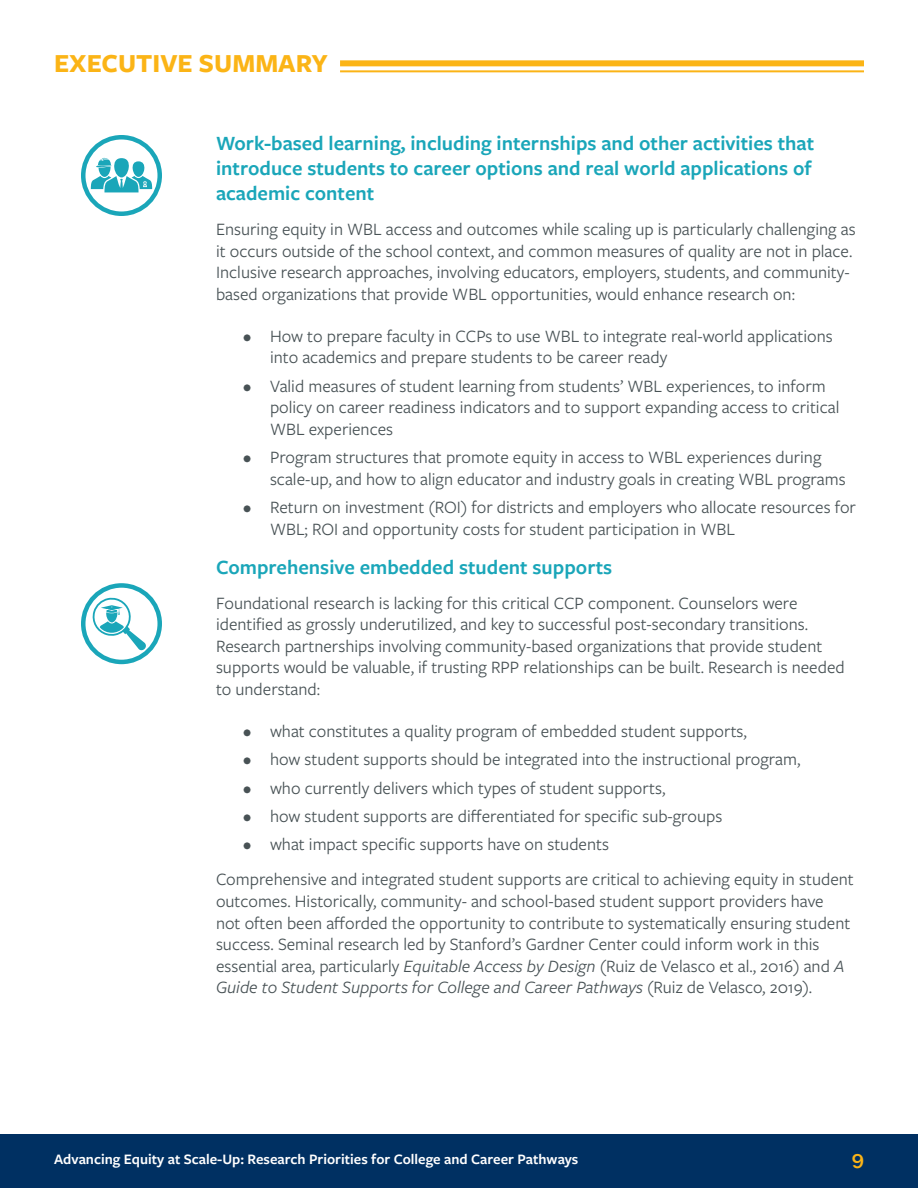
<style>
.page{position:relative;width:918px;height:1188px;background:#fff}
.page>*{position:absolute;margin:0;border:0;box-sizing:border-box;transform-origin:0 0}
.Header_Title_Yellow{font:700 27px "Freight Sans Pro";color:#fbb416}
.Emphasis_Blue{font:600 21px/25.2px "Freight Sans Pro";color:#1aa6b9;text-align:justify}
.t1{font:500 21px "Franklin Gothic";color:#fbb416}
.t2{font:18px/21.6px "Freight Sans Pro";color:#485255}
.t3{font:600 15px "Freight Sans Pro";color:#fff}
.s1{font-style:italic}
</style>
<div class="page">
<div style="left:340px;top:60px;width:524px;height:6px;background:#fbb416"></div>
<hr style="left:340px;top:70px;width:524px;height:2px;background:#fbb416">
<div style="left:0;top:1134px;width:918px;height:54px;background:#003062"></div>
<div style="left:81px;top:135px;width:81px;height:81px;border:4px solid #1aa6b9;border-radius:50%"></div>
<svg style="left:91px;top:138px;width:61px;height:54px"></svg>
<div style="left:81px;top:583px;width:81px;height:81px;border:4px solid #1aa6b9;border-radius:50%"></div>
<svg style="left:91px;top:598px;width:55px;height:52px"></svg>
<p class="Header_Title_Yellow" style="left:54px;top:45px;width:275px">EXECUTIVE SUMMARY</p>
<p class="Emphasis_Blue" style="left:216px;top:129px;width:600px">Work-based learning, including internships and other activities that introduce students to career options and real world applications of academic content</p>
<p class="t2" style="left:216px;top:218px;width:641px">Ensuring equity in WBL access and outcomes while scaling up is particularly challenging as it occurs outside of the school context, and common measures of quality are not in place.<br>Inclusive research approaches, involving educators, employers, students, and community&shy;based organizations that provide WBL opportunities, would enhance research on:</p>
<p class="t2" style="left:270px;top:324px;width:564px;text-indent:-27px">• How to prepare faculty in CCPs to use WBL to integrate real-world applications into academics and prepare students to be career ready</p>
<p class="t2" style="left:270px;top:374px;width:571px;text-indent:-27px">• Valid measures of student learning from students’ WBL experiences, to inform policy on career readiness indicators and to support expanding access to critical<br>WBL experiences</p>
<p class="t2" style="left:270px;top:446px;width:577px;text-indent:-27px">• Program structures that promote equity in access to WBL experiences during scale-up, and how to align educator and industry goals in creating WBL programs</p>
<p class="t2" style="left:270px;top:496px;width:588px;text-indent:-27px">• Return on investment (ROI) for districts and employers who allocate resources for<br>WBL; ROI and opportunity costs for student participation in WBL</p>
<p class="Emphasis_Blue" style="left:216px;top:553px;width:398px">Comprehensive embedded student supports</p>
<p class="t2" style="left:216px;top:591px;width:630px">Foundational research is lacking for this critical CCP component. Counselors were identified as grossly underutilized, and key to successful post-secondary transitions.<br>Research partnerships involving community-based organizations that provide student supports would be valuable, if trusting RPP relationships can be built. Research is needed to understand:</p>
<p class="t2" style="left:243px;top:719px;width:505px">• what constitutes a quality program of embedded student supports,</p>
<p class="t2" style="left:243px;top:748px;width:559px">• how student supports should be integrated into the instructional program,</p>
<p class="t2" style="left:243px;top:776px;width:424px">• who currently delivers which types of student supports,</p>
<p class="t2" style="left:243px;top:805px;width:481px">• how student supports are differentiated for specific sub-groups</p>
<p class="t2" style="left:243px;top:833px;width:368px">• what impact specific supports have on students</p>
<p class="t2" style="left:216px;top:868px;width:639px">Comprehensive and integrated student supports are critical to achieving equity in student outcomes. Historically, community- and school-based student support providers have<br>not often been afforded the opportunity to contribute to systematically ensuring student success. Seminal research led by Stanford’s Gardner Center could inform work in this essential area, particularly <span class="s1">Equitable Access by Design</span> (Ruiz de Velasco et al., 2016) and <span class="s1">A Guide to Student Supports for College and Career Pathways</span> (Ruiz de Velasco, 2019).</p>
<p class="t3" style="left:54px;top:1148px;width:526px">Advancing Equity at Scale-Up: Resea ch Pri ities for College and Career Pathw ys</p>
<p class="t3" style="left:197px;top:1148px;width:526px">Research Priorities for College and Career Pathways: Advancing Equity at Scale-Up</p>
<p class="t1" style="left:852px;top:1148px;width:14px">9</p>
</div>
